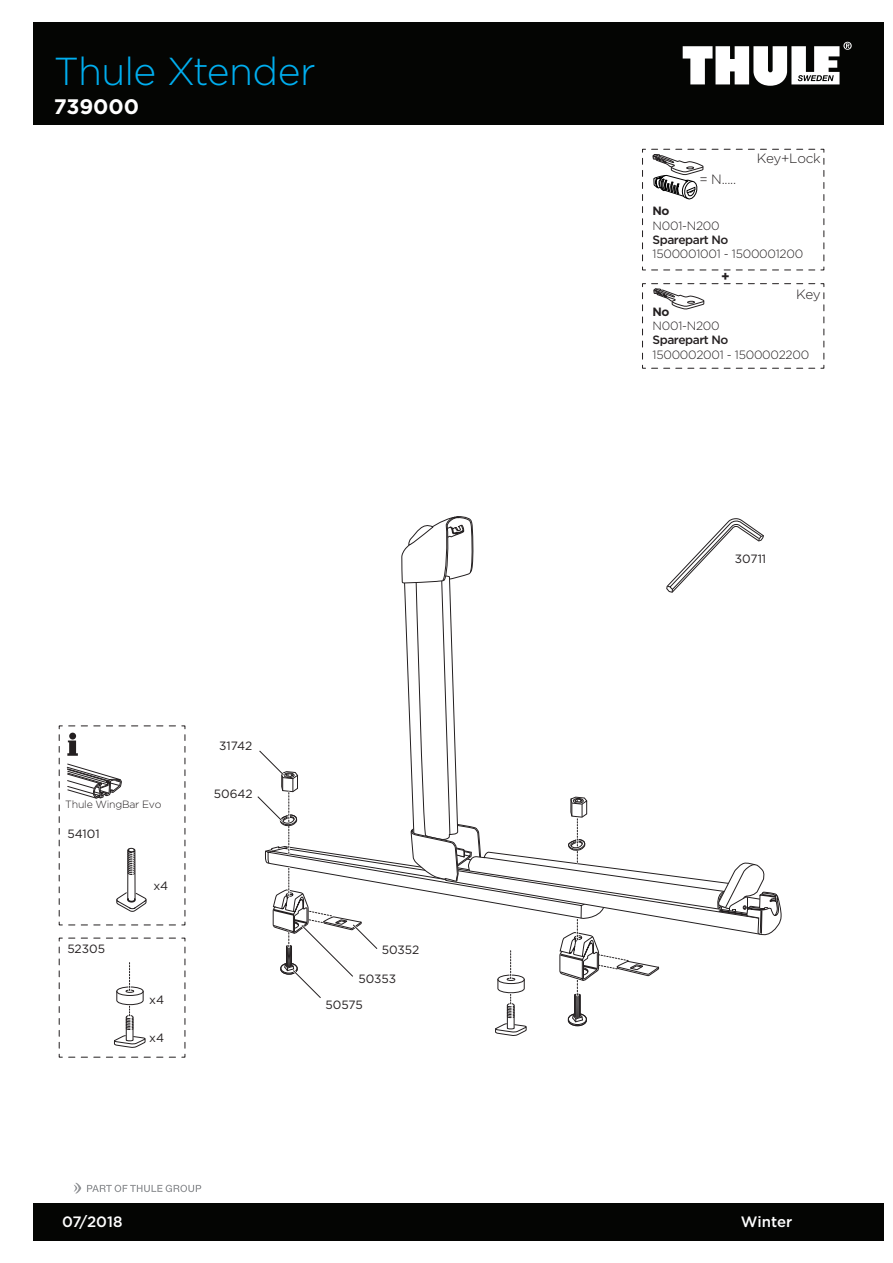
<style>
.page{position:relative;width:893px;height:1263px;background:#fff}
.page>*{position:absolute;margin:0;border:0;box-sizing:border-box;transform-origin:0 0}
.t1{font:300 39px "Thule";letter-spacing:-.02em;color:#00aeef}
.t2{font:700 21px "Thule";color:#fff}
.t3{font:500 15px "Thule";color:#fff}
.t4{font:300 13.5px "Thule";letter-spacing:-.02em;color:#231f20}
.t5{font:700 13.5px "Thule";color:#231f20}
.t6{font:300 12px "Thule";letter-spacing:-.02em;color:#231f20}
.Numbering{font:12px "Thule";color:#231f20}
.t7{font:500 12px "Thule";letter-spacing:-.04em;color:#231f20}
.t8{font:700 12px "Thule";color:#231f20}
.t9{font:300 10.5px "Thule";letter-spacing:-.02em;color:#231f20}
</style>
<div class="page">
<svg style="left:74px;top:1183px;width:7px;height:10px"></svg>
<svg style="left:87px;top:1185px;width:114px;height:7px"></svg>
<div style="left:33px;top:1203px;width:850px;height:38px;background:#040503"></div>
<div style="left:33px;top:22px;width:850px;height:103px;background:#040503"></div>
<svg style="left:683px;top:42px;width:169px;height:44px"></svg>
<svg style="left:257px;top:516px;width:525px;height:520px"></svg>
<svg style="left:58px;top:937px;width:128px;height:121px"></svg>
<svg style="left:58px;top:725px;width:128px;height:201px"></svg>
<div style="left:69px;top:733px;width:7px;height:6px;background:#231f20;border-radius:50%"></div>
<svg style="left:642px;top:148px;width:183px;height:123px"></svg>
<svg style="left:642px;top:283px;width:183px;height:86px"></svg>
<p class="t1" style="left:54px;top:47px;width:263px">Thule Xtender</p>
<p class="t2" style="left:54px;top:94px;width:87px">739000</p>
<p class="t9" style="left:65px;top:797px;width:98px">Thule WingBar Evo</p>
<p class="Numbering" style="left:67px;top:826px;width:34px">54101</p>
<p class="Numbering" style="left:67px;top:941px;width:39px">52305</p>
<p class="Numbering" style="left:154px;top:878px;width:16px">x4</p>
<p class="Numbering" style="left:149px;top:992px;width:16px">x4</p>
<p class="Numbering" style="left:149px;top:1030px;width:16px">x4</p>
<p class="Numbering" style="left:219px;top:738px;width:35px">31742</p>
<p class="Numbering" style="left:214px;top:786px;width:40px">50642</p>
<p class="Numbering" style="left:382px;top:942px;width:39px">50352</p>
<p class="Numbering" style="left:358px;top:971px;width:39px">50353</p>
<p class="Numbering" style="left:326px;top:997px;width:39px">50575</p>
<p class="t4" style="left:699px;top:171px;width:38px">= N.....</p>
<p class="t4" style="left:757px;top:149px;width:65px">Key+Lock</p>
<p class="t8" style="left:653px;top:204px;width:18px">No</p>
<p class="t6" style="left:653px;top:218px;width:69px">N001-N200</p>
<p class="t7" style="left:653px;top:232px;width:77px">Sparepart No</p>
<p class="t6" style="left:653px;top:247px;width:152px">1500001001 - 1500001200</p>
<p class="t5" style="left:721px;top:268px;width:10px">+</p>
<p class="t4" style="left:796px;top:285px;width:26px">Key</p>
<p class="t8" style="left:653px;top:304px;width:18px">No</p>
<p class="t6" style="left:653px;top:318px;width:69px">N001-N200</p>
<p class="t7" style="left:653px;top:332px;width:77px">Sparepart No</p>
<p class="t6" style="left:653px;top:347px;width:158px">1500002001 - 1500002200</p>
<p class="Numbering" style="left:735px;top:551px;width:33px">30711</p>
<p class="t3" style="left:62px;top:1212px;width:62px">07/2018</p>
<p class="t3" style="left:741px;top:1212px;width:53px">Winter</p>
</div>
